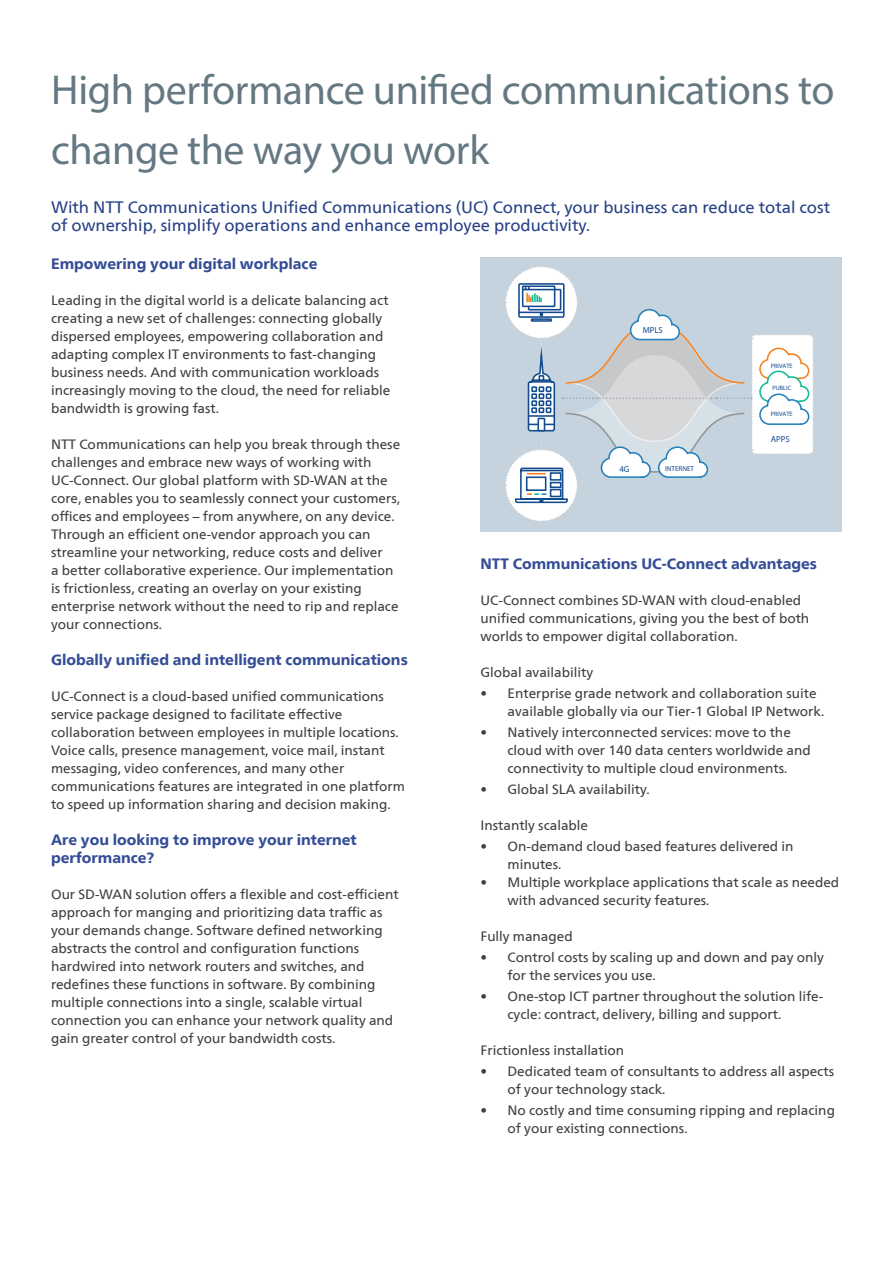
<style>
.page{position:relative;width:893px;height:1263px;background:#fff}
.page>*{position:absolute;margin:0;border:0;box-sizing:border-box;transform-origin:0 0}
.Main_headings{font:42px/60px "Myriad Pro";letter-spacing:-.01em;color:#647882}
.t1{font:16.5px/18px "Frutiger Neue LT Com";color:#264085}
.t2{font:800 15px/18px "Frutiger Neue LT Com";color:#354d96}
.t3{font:13.5px/18px "Frutiger Neue LT Com";color:#3e3e3f}
.t4{font:700 8.85px "Open Sans";color:#124a8e}
.t5{font:700 7.2px "Open Sans";color:#124a8e}
.t6{font:700 6.3px "Open Sans";color:#124a8e}
</style>
<div class="page">
<div style="left:480px;top:257px;width:362px;height:274px;background:#c4d3dd"></div>
<svg style="left:505px;top:266px;width:309px;height:256px"></svg>
<p class="Main_headings" style="left:51px;top:59px;width:785px">High performance unified communications to change the way you work</p>
<p class="t1" style="left:51px;top:198px;width:781px">With NTT Communications Unified Communications (UC) Connect, your business can reduce total cost of ownership, simplify operations and enhance employee productivity.</p>
<p class="t2" style="left:51px;top:254px;width:268px">Empowering your digital workplace</p>
<p class="t3" style="left:51px;top:291px;width:341px">Leading in the digital world is a delicate balancing act creating a new set of challenges: connecting globally dispersed employees, empowering collaboration and adapting complex IT environments to fast-changing business needs. And with communication workloads increasingly moving to the cloud, the need for reliable bandwidth is growing fast.</p>
<p class="t3" style="left:51px;top:435px;width:351px">NTT Communications can help you break through these challenges and embrace new ways of working with UC-Connect. Our global platform with SD-WAN at the core, enables you to seamlessly connect your customers, offices and employees – from anywhere, on any device.<br>Through an efficient one-vendor approach you can streamline your networking, reduce costs and deliver<br>a better collaborative experience. Our implementation is frictionless, creating an overlay on your existing enterprise network without the need to rip and replace your connections.</p>
<p class="t2" style="left:51px;top:650px;width:358px">Globally unified and intelligent communications</p>
<p class="t3" style="left:51px;top:687px;width:355px">UC-Connect is a cloud-based unified communications service package designed to facilitate effective collaboration between employees in multiple locations.<br>Voice calls, presence management, voice mail, instant messaging, video conferences, and many other communications features are integrated in one platform to speed up information sharing and decision making.</p>
<p class="t2" style="left:51px;top:830px;width:307px">Are you looking to improve your internet performance?</p>
<p class="t3" style="left:51px;top:885px;width:349px">Our SD-WAN solution offers a flexible and cost-efficient approach for manging and prioritizing data traffic as your demands change. Software defined networking abstracts the control and configuration functions hardwired into network routers and switches, and redefines these functions in software. By combining multiple connections into a single, scalable virtual connection you can enhance your network quality and gain greater control of your bandwidth costs.</p>
<p class="t4" style="left:643px;top:324px;width:22px">MPLS</p>
<p class="t4" style="left:619px;top:464px;width:12px">4G</p>
<p class="t5" style="left:665px;top:464px;width:31px">INTERNET</p>
<p class="t6" style="left:771px;top:362px;width:23px">PRIVATE</p>
<p class="t6" style="left:772px;top:384px;width:20px">PUBLIC</p>
<p class="t6" style="left:771px;top:410px;width:23px">PRIVATE</p>
<p class="t4" style="left:771px;top:434px;width:21px">APPS</p>
<p class="t2" style="left:480px;top:555px;width:338px">NTT Communications UC-Connect advantages</p>
<p class="t3" style="left:480px;top:591px;width:330px">UC-Connect combines SD-WAN with cloud-enabled unified communications, giving you the best of both worlds to empower digital collaboration.</p>
<p class="t3" style="left:480px;top:663px;width:114px">Global availability</p>
<p class="t3" style="left:507px;top:684px;width:318px;text-indent:-27px">• Enterprise grade network and collaboration suite available globally via our Tier-1 Global IP Network.</p>
<p class="t3" style="left:507px;top:723px;width:305px;text-indent:-27px">• Natively interconnected services: move to the cloud with over 140 data centers worldwide and connectivity to multiple cloud environments.</p>
<p class="t3" style="left:480px;top:780px;width:171px">• Global SLA availability.</p>
<p class="t3" style="left:480px;top:816px;width:109px">Instantly scalable</p>
<p class="t3" style="left:507px;top:837px;width:288px;text-indent:-27px">• On-demand cloud based features delivered in minutes.</p>
<p class="t3" style="left:507px;top:873px;width:333px;text-indent:-27px">• Multiple workplace applications that scale as needed with advanced security features.</p>
<p class="t3" style="left:480px;top:927px;width:94px">Fully managed</p>
<p class="t3" style="left:507px;top:948px;width:318px;text-indent:-27px">• Control costs by scaling up and down and pay only for the services you use.</p>
<p class="t3" style="left:507px;top:987px;width:317px;text-indent:-27px">• One-stop ICT partner throughout the solution life&shy;cycle: contract, delivery, billing and support.</p>
<p class="t3" style="left:480px;top:1041px;width:145px">Frictionless installation</p>
<p class="t3" style="left:507px;top:1062px;width:328px;text-indent:-27px">• Dedicated team of consultants to address all aspects of your technology stack.</p>
<p class="t3" style="left:507px;top:1101px;width:329px;text-indent:-27px">• No costly and time consuming ripping and replacing of your existing connections.</p>
</div>
